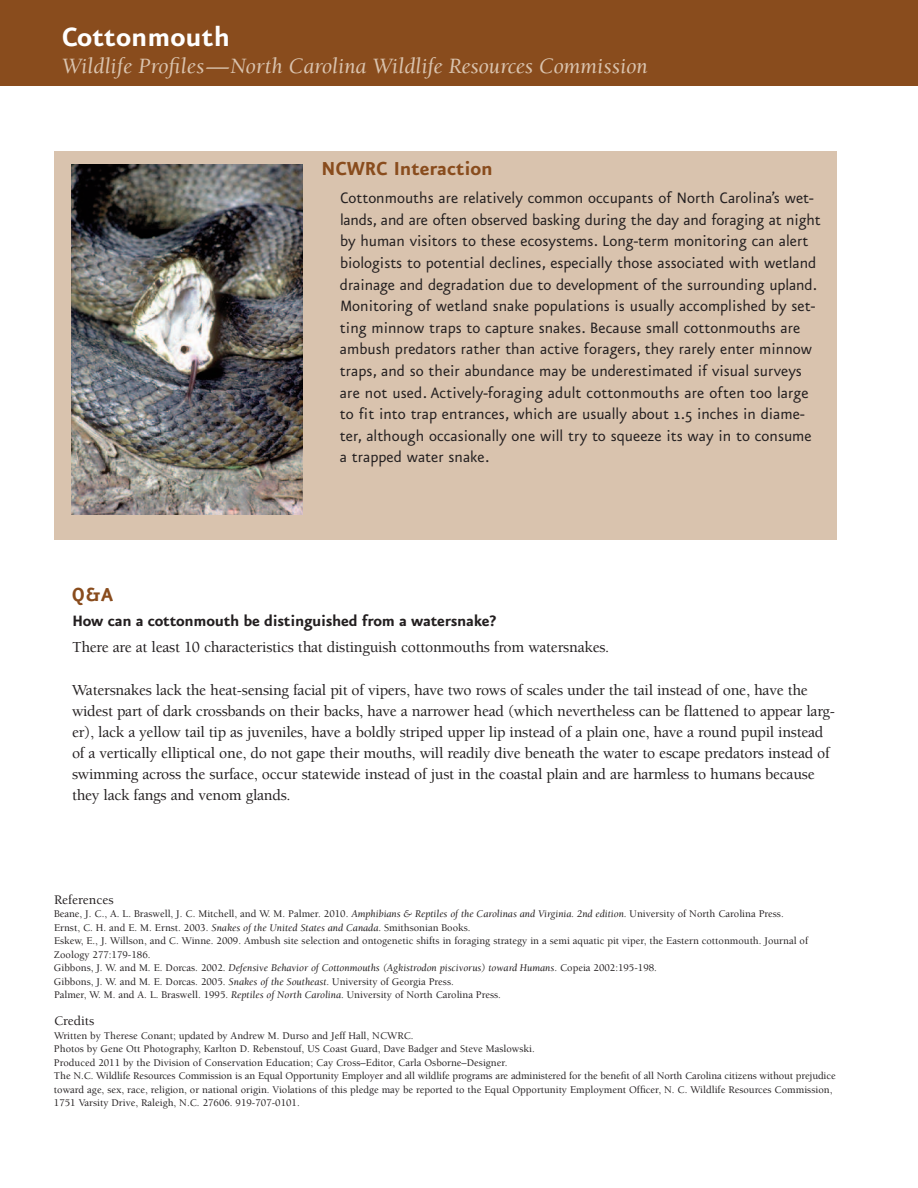
<style>
.page{position:relative;width:918px;height:1188px;background:#fff}
.page>*{position:absolute;margin:0;border:0;box-sizing:border-box;transform-origin:0 0}
.t1{font:700 31.5px "Eureka Sans";color:#fff}
.t2{font:italic 22.5px "Berkeley";color:#d9c3ae}
.t3{font:700 22.5px "Eureka Sans";letter-spacing:-.01em;color:#894c1d}
.t4{font:18px/21.6px "Eureka Sans";color:#231f20}
.t5{font:700 18px "Eureka Sans";letter-spacing:-.015em;color:#231f20}
.t6{font:500 15.75px/21px "Berkeley";letter-spacing:-.015em;color:#231f20}
.t7{font:500 13.5px "Berkeley";color:#231f20}
.t8{font:500 10.5px/13.5px "Berkeley";color:#231f20}
.s1{font-weight:400;font-style:italic}
</style>
<div class="page">
<div style="left:54px;top:151px;width:783px;height:388px;background:#d9c3ae"></div>
<div style="left:0;top:0;width:918px;height:86px;background:#894c1d"></div>
<img style="left:71px;top:165px;width:232px;height:350px">
<h1 class="t1" style="left:62px;top:21px;width:170px">Cottonmouth</h1>
<h2 class="t2" style="left:62px;top:57px;width:587px">Wildlife Profiles—North Carolina Wildlife Resources Commission</h2>
<h2 class="t3" style="left:321px;top:157px;width:173px">NCWRC Interaction</h2>
<p class="t4" style="left:340px;top:188px;width:482px">Cottonmouths are relatively common occupants of North Carolina’s wet&shy;lands, and are often observed basking during the day and foraging at night by human visitors to these ecosystems. Long-term monitoring can alert biologists to potential declines, especially those associated with wetland drainage and degradation due to development of the surrounding upland.<br>Monitoring of wetland snake populations is usually accomplished by set&shy;ting minnow traps to capture snakes. Because small cottonmouths are ambush predators rather than active foragers, they rarely enter minnow traps, and so their abundance may be underestimated if visual surveys are not used. Actively-foraging adult cottonmouths are often too large to fit into trap entrances, which are usually about 1.5 inches in diame&shy;ter, although occasionally one will try to squeeze its way in to consume a trapped water snake.</p>
<h2 class="t3" style="left:72px;top:583px;width:43px">Q&amp;A</h2>
<h3 class="t5" style="left:72px;top:612px;width:426px">How can a cottonmouth be distinguished from a watersnake?</h3>
<h3 class="t6" style="left:72px;top:638px;width:539px">There are at least 10 characteristics that distinguish cottonmouths from watersnakes.</h3>
<p class="t6" style="left:72px;top:681px;width:765px">Watersnakes lack the heat-sensing facial pit of vipers, have two rows of scales under the tail instead of one, have the widest part of dark crossbands on their backs, have a narrower head (which nevertheless can be flattened to appear larg&shy;er), lack a yellow tail tip as juveniles, have a boldly striped upper lip instead of a plain one, have a round pupil instead of a vertically elliptical one, do not gape their mouths, will readily dive beneath the water to escape predators instead of swimming across the surface, occur statewide instead of just in the coastal plain and are harmless to humans because they lack fangs and venom glands.</p>
<p class="t7" style="left:54px;top:894px;width:61px">References</p>
<p class="t8" style="left:54px;top:908px;width:756px">Beane, J. C., A. L. Braswell, J. C. Mitchell, and W. M. Palmer. 2010. <span class="s1">Amphibians &amp; Reptiles of the Carolinas and Virginia. 2nd edition</span>. University of North Carolina Press.<br>Ernst, C. H. and E. M. Ernst. 2003. <span class="s1">Snakes of the United States and Canada</span>. Smithsonian Books.<br>Eskew, E., J. Willson, and C. Winne. 2009. Ambush site selection and ontogenetic shifts in foraging strategy in a semi aquatic pit viper, the Eastern cottonmouth. Journal of Zoology 277:179-186.<br>Gibbons, J. W. and M. E. Dorcas. 2002. <span class="s1">Defensive Behavior of Cottonmouths (Agkistrodon piscivorus) toward Humans</span>. Copeia 2002:195-198.<br>Gibbons, J. W. and M. E. Dorcas. 2005. <span class="s1">Snakes of the Southeast</span>. University of Georgia Press.<br>Palmer, W. M. and A. L. Braswell. 1995. <span class="s1">Reptiles of North Carolina</span>. University of North Carolina Press.</p>
<p class="t7" style="left:54px;top:1016px;width:42px">Credits</p>
<p class="t8" style="left:54px;top:1030px;width:783px">Written by Therese Conant; updated by Andrew M. Durso and Jeff Hall, NCWRC.<br>Photos by Gene Ott Photography, Karlton D. Rebenstouf, US Coast Guard, Dave Badger and Steve Maslowski.<br>Produced 2011 by the Division of Conservation Education; Cay Cross–Editor, Carla Osborne–Designer.<br>The N.C. Wildlife Resources Commission is an Equal Opportunity Employer and all wildlife programs are administered for the benefit of all North Carolina citizens without prejudice toward age, sex, race, religion, or national origin. Violations of this pledge may be reported to the Equal Opportunity Employment Officer, N. C. Wildlife Resources Commission, 1751 Varsity Drive, Raleigh, N.C. 27606. 919-707-0101.</p>
</div>
